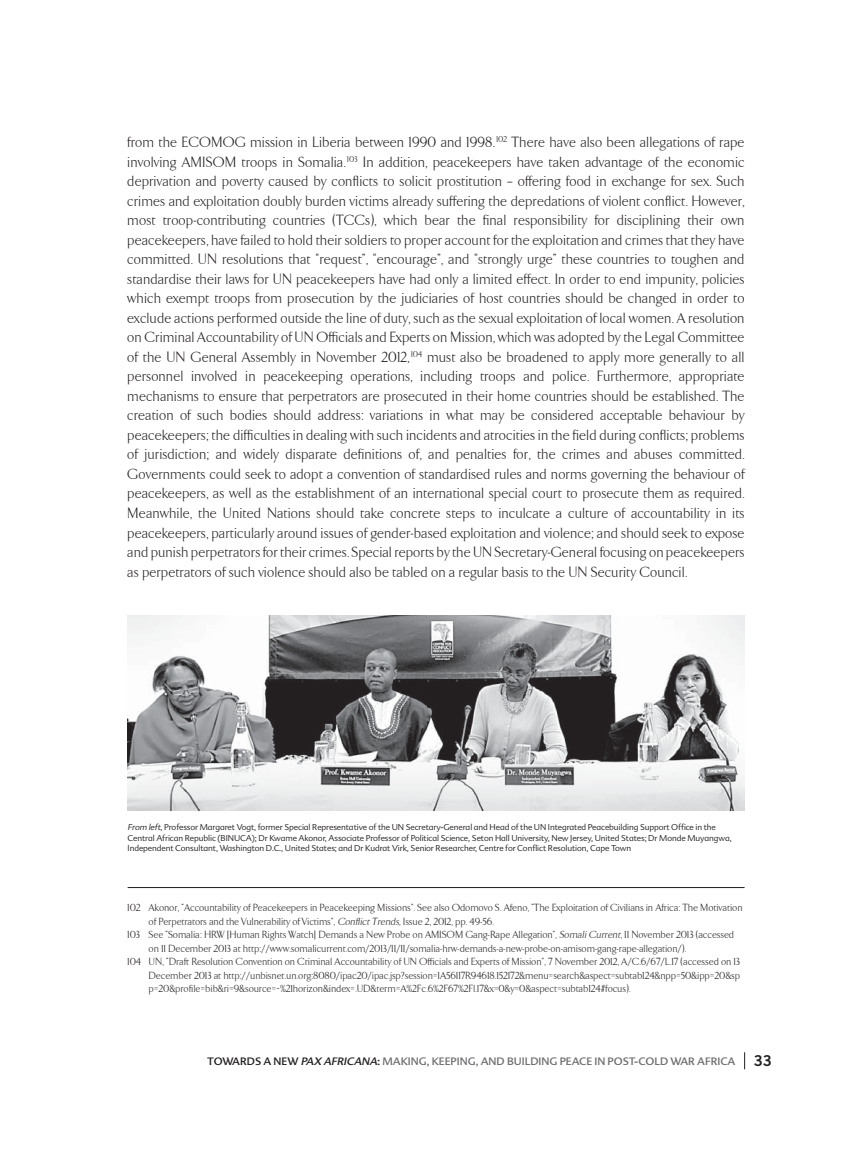
<style>
.page{position:relative;width:851px;height:1149px;background:#fff}
.page>*{position:absolute;margin:0;border:0;box-sizing:border-box;transform-origin:0 0}
.t1{font:300 15px/19.5px "Resolute";letter-spacing:.025em;color:#231f20;text-align:justify}
.t2{font:300 10.5px "Resolute";letter-spacing:.025em;color:#231f20}
.t3{font:10.5px "Advert";color:#6d6e70}
.t4{font:300 8.25px/10.5px "Advert";letter-spacing:-.01em;color:#231f20}
.s1{font-style:italic}
.s2{color:#231f20}
.s3{font-style:italic;color:#231f20}
.s4{font-family:"Trade Gothic Bold Two";font-size:15px;color:#231f20}
</style>
<div class="page">
<svg style="left:744px;top:1052px;width:1px;height:16px"></svg>
<hr style="left:128px;top:887px;width:616px;height:1px;background:#231f20">
<img style="left:128px;top:615px;width:616px;height:195px">
<p class="t1" style="left:128px;top:133px;width:618px">from the ECOMOG mission in Liberia between 1990 and 1998. <sup>102</sup> There have also been allegations of rape involving AMISOM troops in Somalia. <sup>103</sup> In addition, peacekeepers have taken advantage of the economic deprivation and poverty caused by conflicts to solicit prostitution – offering food in exchange for sex. Such crimes and exploitation doubly burden victims already suffering the depredations of violent conflict. However, most troop-contributing countries (TCCs), which bear the final responsibility for disciplining their own peacekeepers, have failed to hold their soldiers to proper account for the exploitation and crimes that they have committed. UN resolutions that “request”, “encourage”, and “strongly urge” these countries to toughen and standardise their laws for UN peacekeepers have had only a limited effect. In order to end impunity, policies which exempt troops from prosecution by the judiciaries of host countries should be changed in order to exclude actions performed outside the line of duty, such as the sexual exploitation of local women. A resolution on Criminal Accountability of UN Officials and Experts on Mission, which was adopted by the Legal Committee of the UN General Assembly in November 2012, <sup>104</sup> must also be broadened to apply more generally to all personnel involved in peacekeeping operations, including troops and police. Furthermore, appropriate mechanisms to ensure that perpetrators are prosecuted in their home countries should be established. The creation of such bodies should address: variations in what may be considered acceptable behaviour by peacekeepers; the difficulties in dealing with such incidents and atrocities in the field during conflicts; problems of jurisdiction; and widely disparate definitions of, and penalties for, the crimes and abuses committed.<br>Governments could seek to adopt a convention of standardised rules and norms governing the behaviour of peacekeepers, as well as the establishment of an international special court to prosecute them as required.<br>Meanwhile, the United Nations should take concrete steps to inculcate a culture of accountability in its peacekeepers, particularly around issues of gender-based exploitation and violence; and should seek to expose and punish perpetrators for their crimes. Special reports by the UN Secretary-General focusing on peacekeepers as perpetrators of such violence should also be tabled on a regular basis to the UN Security Council.</p>
<p class="t4" style="left:128px;top:822px;width:605px"><span class="s1">From left</span>, Professor Margaret Vogt, former Special Representative of the UN Secretary-General and Head of the UN Integrated Peacebuilding Support Office in the<br>Central African Republic (BINUCA); Dr Kwame Akonor, Associate Professor of Political Science, Seton Hall University, New Jersey, United States; Dr Monde Muyangwa,<br>Independent Consultant, Washington D.C., United States; and Dr Kudrat Virk, Senior Researcher, Centre for Conflict Resolution, Cape Town</p>
<p class="t2" style="left:128px;top:902px;width:616px">102 Akonor, “Accountability of Peacekeepers in Peacekeeping Missions”. See also Odomovo S. Afeno, “The Exploitation of Civilians in Africa: The Motivation</p>
<p class="t2" style="left:149px;top:915px;width:346px">of Perpetrators and the Vulnerability of Victims”, <span class="s1">ConflictTrends</span>, Issue 2, 2012, pp. 49-56.</p>
<p class="t2" style="left:128px;top:929px;width:608px">103 See “Somalia: HRW [Human Rights Watch] Demands a New Probe on AMISOM Gang-Rape Allegation”, <span class="s1">SomaliCurrent</span>, 11 November 2013 (accessed</p>
<p class="t2" style="left:149px;top:942px;width:538px">on 11 December 2013 at http://www.somalicurrent.com/2013/11/11/somalia-hrw-demands-a-new-probe-on-amisom-gang-rape-allegation/).</p>
<p class="t2" style="left:128px;top:956px;width:614px">104 UN, “Draft Resolution Convention on Criminal Accountability of UN Officials and Experts of Mission”, 7 November 2012, A/C.6/67/L.17 (accessed on 13</p>
<p class="t2" style="left:149px;top:969px;width:592px">December 2013 at http://unbisnet.un.org:8080/ipac20/ipac.jsp?session=1A56117R94618.152172&amp;menu=search&amp;aspect=subtab124&amp;npp=50&amp;ipp=20&amp;sp</p>
<p class="t2" style="left:149px;top:983px;width:483px">p=20&amp;profile=bib&amp;ri=9&amp;source=~%21horizon&amp;index=.UD&amp;term=A%2Fc.6%2F67%2Fl.17&amp;x=0&amp;y=0&amp;aspect=subtab124#focus).</p>
<p class="t3" style="left:207px;top:1056px;width:566px"><span class="s2">TOWARDS A NEW</span> <span class="s3">PAX AFRICANA</span><span class="s2">:</span> MAKING, KEEPING, AND BUILDING PEACE IN POST-COLD WAR AFRICA <span class="s4">33</span></p>
</div>
